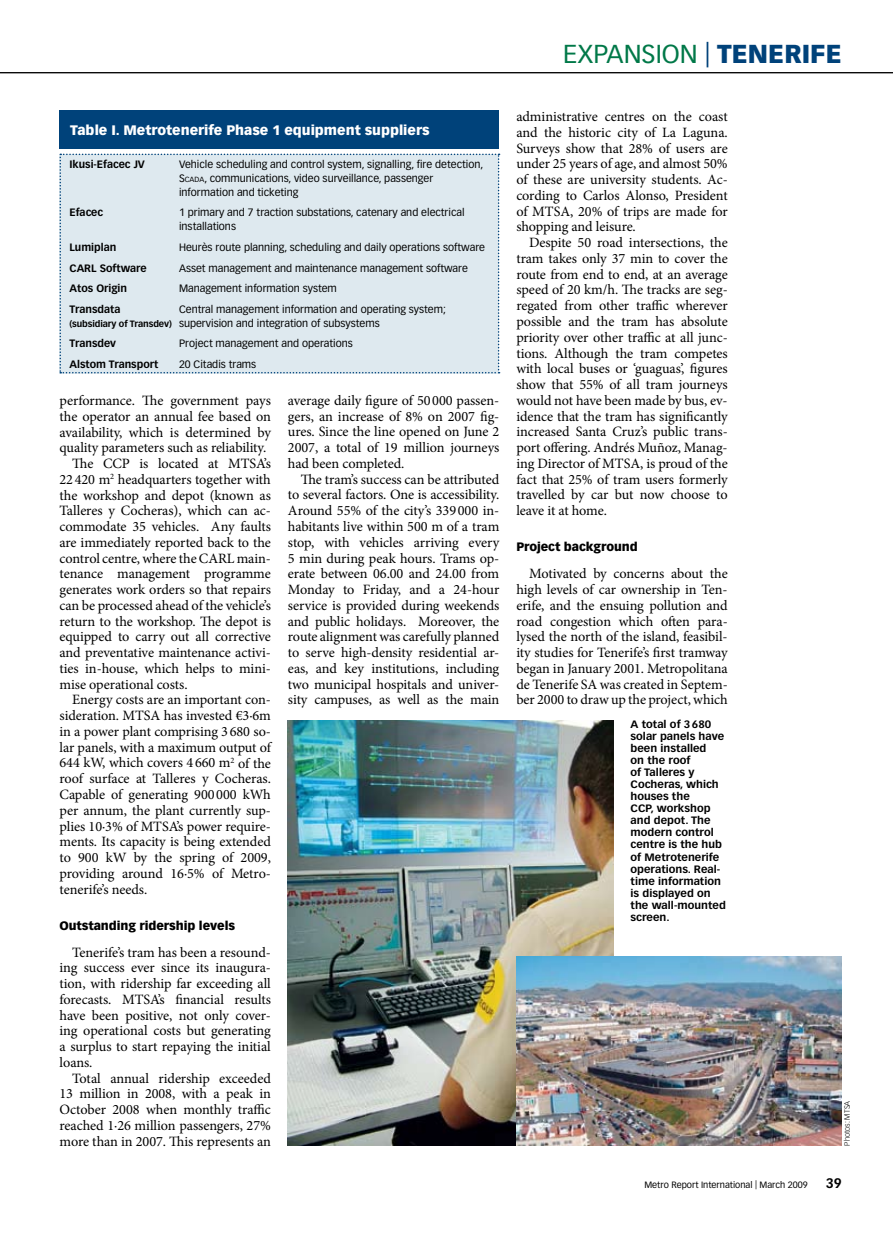
<style>
.page{position:relative;width:893px;height:1234px;background:#fff}
.page>*{position:absolute;margin:0;border:0;box-sizing:border-box;transform-origin:0 0}
.t1{font:25.5px "Vectora LT Std";color:#007848}
.t2{font:14.25px/15.8px "Minion Pro";letter-spacing:-.005em;color:#000;text-align:justify}
.t3{font:900 13.5px "Vectora LT Std";color:#fff}
.t4{font:700 13.5px "Vectora LT Std";color:#000}
.t5{font:900 12px "Vectora LT Std";letter-spacing:-.005em;color:#000}
.t6{font:10.5px/14.1px "Vectora LT Std";color:#000}
.t7{font:700 10.5px/12px "Vectora LT Std";color:#000;scale:1.04 1}
.t8{font:700 10.5px "Vectora LT Std";color:#000}
.t9{font:9px "Vectora LT Std";color:#000}
.t10{font:300 7.5px "Vectora LT Std";color:#000}
.s1{color:#00427a}
.s2{font-weight:900;color:#00427a}
.s3{font-size:7.35px}
.s4{font-weight:400}
.s5{font-weight:700;font-size:9px}
</style>
<div class="page">
<hr style="left:0;top:72px;width:893px;height:1px;background:#000">
<img style="left:288px;top:720px;width:325px;height:425px">
<div style="left:60px;top:153px;width:440px;height:220px;background:#dee9ef"></div>
<div style="left:60px;top:110px;width:439px;height:39px;background:#00427a"></div>
<img style="left:516px;top:956px;width:326px;height:189px">
<h1 class="t1" style="left:563px;top:39px;width:280px">expansion <span class="s1">|</span> <span class="s2">tenerife</span></h1>
<p class="t3" style="left:70px;top:122px;width:361px">Table I. Metrotenerife Phase 1 equipment suppliers</p>
<p class="t8" style="left:70px;top:157px;width:77px">Ikusi-Efacec JV</p>
<p class="t6" style="left:179px;top:157px;width:306px">Vehicle scheduling and control system, signalling, fire detection,</p>
<p class="t6" style="left:70px;top:171px;width:59px">S</p>
<p class="t6" style="left:179px;top:171px;width:256px;text-indent:6px"><span class="s3">CADA</span>, communications, video surveillance, passenger information and ticketing</p>
<p class="t8" style="left:70px;top:206px;width:35px">Efacec</p>
<p class="t6" style="left:179px;top:205px;width:287px">1 primary and 7 traction substations, catenary and electrical installations</p>
<p class="t8" style="left:70px;top:241px;width:48px">Lumiplan</p>
<p class="t6" style="left:179px;top:240px;width:308px">Heurès route planning, scheduling and daily operations software</p>
<p class="t8" style="left:70px;top:261px;width:98px">CARL Software <span class="s4">A</span></p>
<p class="t6" style="left:186px;top:261px;width:283px">sset management and maintenance management software</p>
<p class="t8" style="left:70px;top:282px;width:59px">Atos Origin</p>
<p class="t6" style="left:179px;top:281px;width:159px">Management information system</p>
<p class="t8" style="left:70px;top:302px;width:52px">Transdata</p>
<p class="t6" style="left:70px;top:302px;width:378px;text-indent:110px">Central management information and operating system; <span class="s5">(subsidiary of Transdev)</span> supervision and integration of subsystems</p>
<p class="t8" style="left:70px;top:337px;width:48px">Transdev</p>
<p class="t6" style="left:179px;top:336px;width:175px">Project management and operations</p>
<p class="t8" style="left:70px;top:357px;width:90px">Alstom Transport</p>
<p class="t6" style="left:179px;top:357px;width:79px">20 Citadis trams</p>
<p class="t2" style="left:60px;top:392px;width:213px">performance. The government pays</p>
<p class="t2" style="left:60px;top:408px;width:213px">the operator an annual fee based on</p>
<p class="t2" style="left:60px;top:424px;width:213px">availability, which is determined by</p>
<p class="t2" style="left:60px;top:440px;width:208px">quality parameters such as reliability.</p>
<p class="t2" style="left:72px;top:455px;width:200px">The CCP is located at MTSA’s</p>
<p class="t2" style="left:60px;top:471px;width:213px">22420 m<sup>2</sup> headquarters together with</p>
<p class="t2" style="left:60px;top:487px;width:213px">the workshop and depot (known as</p>
<p class="t2" style="left:60px;top:503px;width:213px">Talleres y Cocheras), which can ac-</p>
<p class="t2" style="left:60px;top:518px;width:213px">commodate 35 vehicles. Any faults</p>
<p class="t2" style="left:60px;top:534px;width:213px">are immediately reported back to the</p>
<p class="t2" style="left:60px;top:550px;width:213px">control centre, where the CARL main-</p>
<p class="t2" style="left:60px;top:566px;width:213px">tenance management programme</p>
<p class="t2" style="left:60px;top:581px;width:213px">generates work orders so that repairs</p>
<p class="t2" style="left:60px;top:597px;width:213px">can be processed ahead of the vehicle’s</p>
<p class="t2" style="left:60px;top:613px;width:213px">return to the workshop. The depot is</p>
<p class="t2" style="left:60px;top:629px;width:213px">equipped to carry out all corrective</p>
<p class="t2" style="left:60px;top:644px;width:213px">and preventative maintenance activi-</p>
<p class="t2" style="left:60px;top:660px;width:213px">ties in-house, which helps to mini-</p>
<p class="t2" style="left:60px;top:676px;width:130px">mise operational costs.</p>
<p class="t2" style="left:72px;top:692px;width:200px">Energy costs are an important con-</p>
<p class="t2" style="left:60px;top:707px;width:213px">sideration. MTSA has invested €3·6m</p>
<p class="t2" style="left:60px;top:723px;width:213px">in a power plant comprising 3680 so-</p>
<p class="t2" style="left:60px;top:739px;width:213px">lar panels, with a maximum output of</p>
<p class="t2" style="left:60px;top:755px;width:213px">644 kW, which covers 4660 m<sup>2</sup> of the</p>
<p class="t2" style="left:60px;top:770px;width:213px">roof surface at Talleres y Cocheras.</p>
<p class="t2" style="left:60px;top:786px;width:213px">Capable of generating 900000 kWh</p>
<p class="t2" style="left:60px;top:802px;width:213px">per annum, the plant currently sup-</p>
<p class="t2" style="left:60px;top:818px;width:213px">plies 10·3% of MTSA’s power require-</p>
<p class="t2" style="left:60px;top:833px;width:213px">ments. Its capacity is being extended</p>
<p class="t2" style="left:60px;top:849px;width:213px">to 900 kW by the spring of 2009,</p>
<p class="t2" style="left:60px;top:865px;width:213px">providing around 16·5% of Metro-</p>
<p class="t2" style="left:60px;top:881px;width:89px">tenerife’s needs.</p>
<p class="t5" style="left:60px;top:917px;width:177px">Outstanding ridership levels</p>
<p class="t2" style="left:60px;top:944px;width:213px;text-indent:13px">Tenerife’s tram has been a resound&shy;ing success ever since its inaugura&shy;tion, with ridership far exceeding all forecasts. MTSA’s financial results have been positive, not only cover&shy;ing operational costs but generating a surplus to start repaying the initial loans.</p>
<p class="t2" style="left:60px;top:1070px;width:213px;text-indent:13px">Total annual ridership exceeded 13 million in 2008, with a peak in October 2008 when monthly traffic reached 1·26 million passengers, 27% more than in 2007. This represents an</p>
<p class="t2" style="left:288px;top:392px;width:213px">average daily figure of 50000 passen&shy;gers, an increase of 8% on 2007 fig&shy;ures. Since the line opened on June 2<br>2007, a total of 19 million journeys had been completed.</p>
<p class="t2" style="left:288px;top:471px;width:213px;text-indent:13px">The tram’s success can be attributed to several factors. One is accessibility.<br>Around 55% of the city’s 339000 in&shy;habitants live within 500 m of a tram stop, with vehicles arriving every 5 min during peak hours. Trams op&shy;erate between 06.00 and 24.00 from Monday to Friday, and a 24-hour service is provided during weekends and public holidays. Moreover, the route alignment was carefully planned to serve high-density residential ar&shy;eas, and key institutions, including two municipal hospitals and univer&shy;sity campuses, as well as the main</p>
<p class="t2" style="left:516px;top:109px;width:213px">administrative centres on the coast and the historic city of La Laguna.<br>Surveys show that 28% of users are under 25 years of age, and almost 50% of these are university students. Ac&shy;cording to Carlos Alonso, President of MTSA, 20% of trips are made for shopping and leisure.</p>
<p class="t2" style="left:516px;top:235px;width:213px;text-indent:13px">Despite 50 road intersections, the tram takes only 37 min to cover the route from end to end, at an average speed of 20 km/h. The tracks are seg&shy;regated from other traffic wherever possible and the tram has absolute priority over other traffic at all junc&shy;tions. Although the tram competes with local buses or ‘guaguas’, figures show that 55% of all tram journeys would not have been made by bus, ev&shy;idence that the tram has significantly increased Santa Cruz’s public trans&shy;port offering. Andrés Muñoz, Manag&shy;ing Director of MTSA, is proud of the fact that 25% of tram users formerly travelled by car but now choose to leave it at home.</p>
<p class="t5" style="left:516px;top:539px;width:123px">Project background</p>
<p class="t2" style="left:516px;top:566px;width:213px;text-indent:13px">Motivated by concerns about the high levels of car ownership in Ten&shy;erife, and the ensuing pollution and road congestion which often para&shy;lysed the north of the island, feasibil&shy;ity studies for Tenerife’s first tramway began in January 2001. Metropolitana de Tenerife SA was created in Septem&shy;ber 2000 to draw up the project, which</p>
<p class="t7" style="left:631px;top:718px;width:93px">A total of 3680 solar panels have been installed<br>on the roof<br>of Talleres y<br>Cocheras, which houses the<br>CCP, workshop and depot. The modern control centre is the hub of Metrotenerife operations. Real&shy;time information is displayed on the wall-mounted screen.</p>
<p class="t10" style="left:843px;top:1145px;width:47px;rotate:-90deg">Photos: MTSA</p>
<p class="t9" style="left:644px;top:1178px;width:165px">Metro Report International | March 2009</p>
<p class="t4" style="left:826px;top:1174px;width:17px">39</p>
</div>
